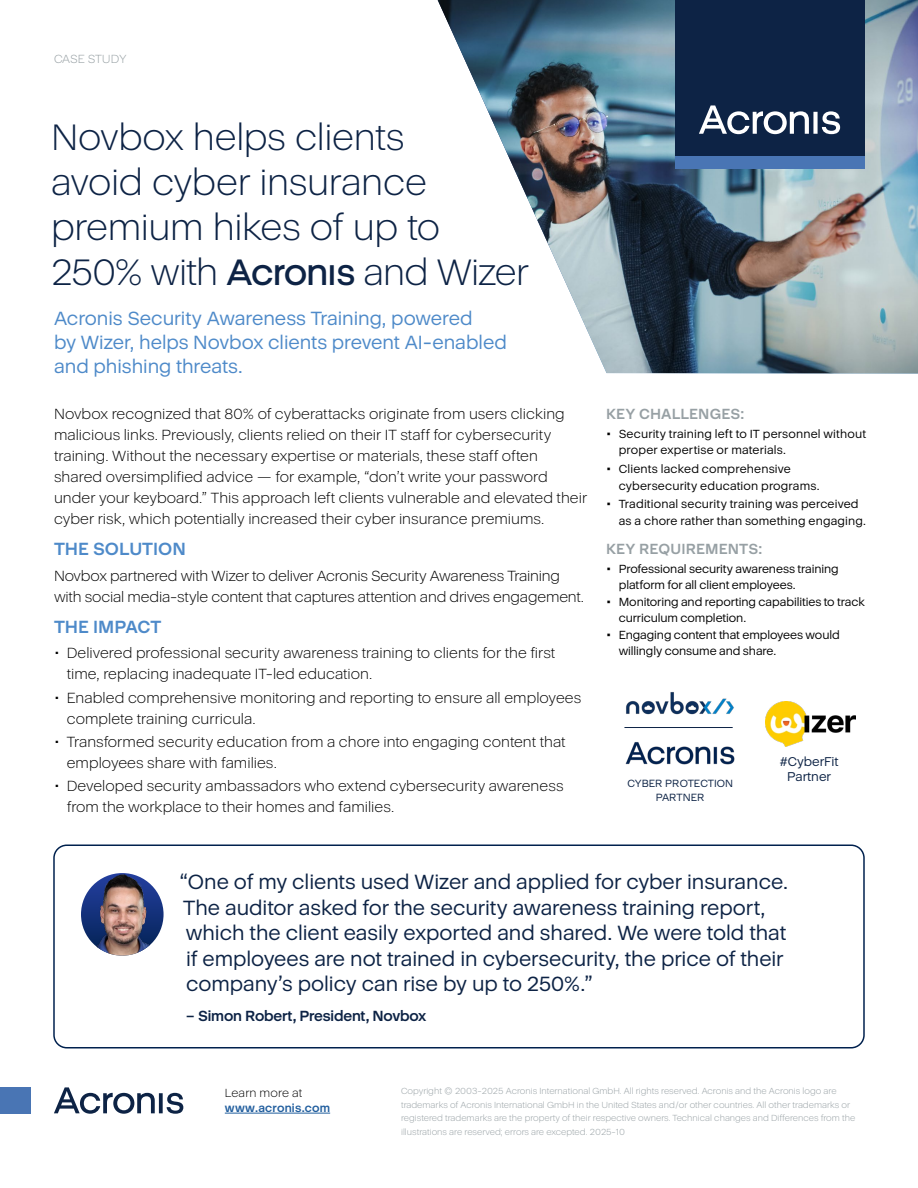
<style>
.page{position:relative;width:918px;height:1188px;background:#fff}
.page>*{position:absolute;margin:0;border:0;box-sizing:border-box;transform-origin:0 0}
.t1{font:300 37.5px/45px "Acronis Cyber";letter-spacing:-.015em;color:#0d2345}
.t2{font:21px/25.5px "Acronis Cyber";letter-spacing:-.005em;color:#0d2345}
.t3{font:19.5px/24px "Acronis Cyber";letter-spacing:-.005em;color:#4e8ac9}
.t4{font:700 18px "Acronis Cyber";color:#4e8ac9}
.t5{font:300 15px/21px "Acronis Cyber";color:#000}
.t6{font:700 15px "Acronis Cyber";letter-spacing:.005em;color:#97a0a4}
.t7{font:700 15px "Acronis Cyber";letter-spacing:-.01em;color:#0d2345}
.t8{font:13.05px/15.1px "Acronis Cyber";color:#0d2345;text-align:center}
.t9{font:12px/16.5px "Acronis Cyber";letter-spacing:.005em;color:#000}
.t10{font:700 12px "Acronis Cyber";letter-spacing:.015em;color:#215e9e}
.t11{font:300 12px "Acronis Cyber";letter-spacing:.01em;color:#000}
.t12{font:300 12px "Acronis Cyber";letter-spacing:-.01em;color:#97a0a4}
.t13{font:10.65px/14.4px "Acronis Cyber";color:#0d2345;text-align:center}
.t14{font:300 9px/13.5px "Acronis Cyber";color:#97a0a4}
</style>
<div class="page">
<img style="left:438px;top:0;width:480px;height:373px">
<div style="left:675px;top:0;width:189px;height:156px;background:#0d2345"></div>
<div style="left:675px;top:156px;width:189px;height:13px;background:#4975b4"></div>
<svg style="left:699px;top:105px;width:141px;height:29px"></svg>
<div style="left:53px;top:844px;width:812px;height:204px;border:2px solid #00214e;border-radius:13px"></div>
<img style="left:81px;top:873px;width:83px;height:83px;border-radius:41px">
<hr style="left:225px;top:1113px;width:105px;height:1px;background:#215e9e">
<div style="left:0;top:1087px;width:30px;height:27px;background:#4975b4"></div>
<svg style="left:54px;top:1087px;width:129px;height:27px"></svg>
<hr style="left:624px;top:727px;width:109px;height:1px;background:#0d2345">
<img style="left:625px;top:742px;width:110px;height:23px">
<img style="left:766px;top:701px;width:89px;height:46px">
<img style="left:626px;top:692px;width:108px;height:23px">
<p class="t12" style="left:54px;top:52px;width:74px">CASE STUDY</p>
<h1 class="t1" style="left:51px;top:115px;width:479px">Novbox helps clients<br>avoid cyber insurance premium hikes of up to<br>250% with ጷ and Wizer</h1>
<h3 class="t3" style="left:54px;top:306px;width:454px">Acronis Security Awareness Training, powered<br>by Wizer, helps Novbox clients prevent AI-enabled and phishing threats.</h3>
<p class="t5" style="left:54px;top:403px;width:535px">Novbox recognized that 80% of cyberattacks originate from users clicking malicious links. Previously, clients relied on their IT staff for cybersecurity training. Without the necessary expertise or materials, these staff often shared oversimplified advice — for example, “don’t write your password under your keyboard.” This approach left clients vulnerable and elevated their cyber risk, which potentially increased their cyber insurance premiums.</p>
<p class="t4" style="left:54px;top:538px;width:133px">THE SOLUTION</p>
<p class="t5" style="left:54px;top:565px;width:532px">Novbox partnered with Wizer to deliver Acronis Security Awareness Training with social media-style content that captures attention and drives engagement.</p>
<p class="t4" style="left:54px;top:616px;width:109px">THE IMPACT</p>
<p class="t5" style="left:67px;top:643px;width:490px;text-indent:-13px">• Delivered professional security awareness training to clients for the first time, replacing inadequate IT-led education.</p>
<p class="t5" style="left:67px;top:687px;width:516px;text-indent:-13px">• Enabled comprehensive monitoring and reporting to ensure all employees complete training curricula.</p>
<p class="t5" style="left:67px;top:731px;width:501px;text-indent:-13px">• Transformed security education from a chore into engaging content that employees share with families.</p>
<p class="t5" style="left:67px;top:775px;width:498px;text-indent:-13px">• Developed security ambassadors who extend cybersecurity awareness from the workplace to their homes and families.</p>
<p class="t6" style="left:606px;top:405px;width:140px">KEY CHALLENGES:</p>
<p class="t9" style="left:619px;top:426px;width:249px;text-indent:-13px">• Security training left to IT personnel without proper expertise or materials.</p>
<p class="t9" style="left:619px;top:461px;width:202px;text-indent:-13px">• Clients lacked comprehensive cybersecurity education programs.</p>
<p class="t9" style="left:619px;top:496px;width:249px;text-indent:-13px">• Traditional security training was perceived as a chore rather than something engaging.</p>
<p class="t6" style="left:606px;top:540px;width:158px">KEY REQUIREMENTS:</p>
<p class="t9" style="left:619px;top:560px;width:222px;text-indent:-13px">• Professional security awareness training platform for all client employees.</p>
<p class="t9" style="left:619px;top:593px;width:248px;text-indent:-13px">• Monitoring and reporting capabilities to track curriculum completion.</p>
<p class="t9" style="left:619px;top:626px;width:223px;text-indent:-13px">• Engaging content that employees would willingly consume and share.</p>
<p class="t13" style="left:628px;top:776px;width:107px">CYBER PROTECTION<br>PARTNER</p>
<p class="t8" style="left:780px;top:754px;width:60px">#CyberFit<br>Partner</p>
<p class="t2" style="left:180px;top:869px;width:610px">“One of my clients used Wizer and applied for cyber insurance.<br>The auditor asked for the security awareness training report, which the client easily exported and shared. We were told that if employees are not trained in cybersecurity, the price of their company’s policy can rise by up to 250%.”</p>
<p class="t7" style="left:185px;top:1006px;width:243px">– Simon Robert, President, Novbox</p>
<p class="t11" style="left:225px;top:1085px;width:79px">Learn more at</p>
<p class="t10" style="left:225px;top:1100px;width:107px">www.acronis.com</p>
<p class="t14" style="left:401px;top:1084px;width:456px">Copyright © 2003-2025 Acronis International GmbH. All rights reserved. Acronis and the Acronis logo are trademarks of Acronis International GmbH in the United States and/or other countries. All other trademarks or registered trademarks are the property of their respective owners. Technical changes and Differences from the illustrations are reserved; errors are excepted. 2025-10</p>
</div>
